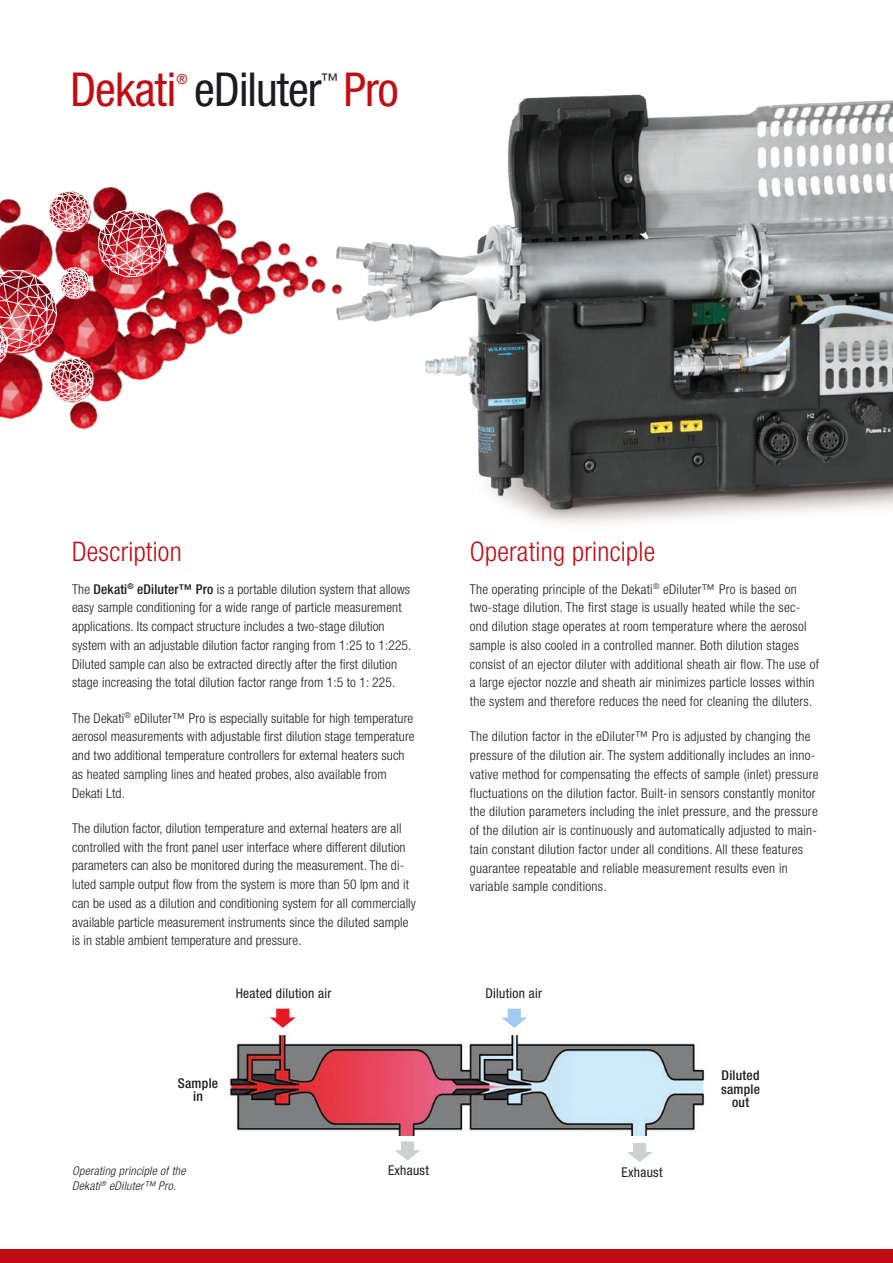
<style>
.page{position:relative;width:893px;height:1263px;background:#fff}
.page>*{position:absolute;margin:0;border:0;box-sizing:border-box;transform-origin:0 0}
.t1{font:condensed 46.8px "Helvetica Neue";letter-spacing:-.02em;color:#1b1c20}
.t2{font:condensed 46.8px "Helvetica Neue";color:#c20c13}
.t3{font:300 condensed 27px "Helvetica Neue";letter-spacing:.01em;color:#c20c13}
.t4{font:condensed 17.55px "Helvetica Neue";color:#1b1c20}
.t5{font:condensed 13.95px "Helvetica Neue";color:#c20c13}
.t6{font:300 condensed 13.5px/18.8px "Helvetica Neue";letter-spacing:.015em;color:#1b1c20}
.t7{font:condensed 13.5px "Helvetica Neue";letter-spacing:.02em;color:#1b1c20}
.t8{font:500 condensed 13.5px/13.5px "Helvetica Neue";letter-spacing:.02em;color:#1b1c20;text-align:center}
.t9{font:italic 300 condensed 12px/15px "Helvetica Neue";letter-spacing:.02em;color:#1b1c20}
.s1{color:#c20c13}
.s2{font-weight:500}
</style>
<div class="page">
<img style="left:389px;top:94px;width:504px;height:429px">
<img style="left:229px;top:1032px;width:477px;height:104px">
<svg style="left:627px;top:1143px;width:25px;height:19px"></svg>
<svg style="left:501px;top:1009px;width:26px;height:19px"></svg>
<svg style="left:270px;top:1009px;width:26px;height:19px"></svg>
<svg style="left:395px;top:1141px;width:25px;height:19px"></svg>
<img style="left:0;top:186px;width:389px;height:244px">
<img style="left:0;top:189px;width:167px;height:213px">
<div style="left:0;top:1249px;width:893px;height:14px;background:#c20c13"></div>
<h1 class="t1" style="left:70px;top:63px;width:253px"><span class="s1">Dekati</span> eDiluter</h1>
<p class="t5" style="left:177px;top:71px;width:13px">®</p>
<p class="t4" style="left:321px;top:69px;width:19px">™</p>
<h1 class="t2" style="left:343px;top:63px;width:57px">Pro</h1>
<h2 class="t3" style="left:72px;top:536px;width:111px">Description</h2>
<p class="t6" style="left:72px;top:579px;width:341px">The <span class="s2">Dekati</span><sup>®</sup> <span class="s2">eDiluter™ Pro</span> is a portable dilution system that allows easy sample conditioning for a wide range of particle measurement applications. Its compact structure includes a two-stage dilution system with an adjustable dilution factor ranging from 1:25 to 1:225.<br>Diluted sample can also be extracted directly after the first dilution stage increasing the total dilution factor range from 1:5 to 1: 225.</p>
<p class="t6" style="left:72px;top:708px;width:344px">The Dekati<sup>®</sup> eDiluter™ Pro is especially suitable for high temperature aerosol measurements with adjustable first dilution stage temperature and two additional temperature controllers for external heaters such as heated sampling lines and heated probes, also available from Dekati Ltd.</p>
<p class="t6" style="left:72px;top:819px;width:345px">The dilution factor, dilution temperature and external heaters are all controlled with the front panel user interface where different dilution parameters can also be monitored during the measurement. The di&shy;luted sample output flow from the system is more than 50 lpm and it can be used as a dilution and conditioning system for all commercially available particle measurement instruments since the diluted sample is in stable ambient temperature and pressure.</p>
<h2 class="t3" style="left:470px;top:536px;width:187px">Operating principle</h2>
<p class="t6" style="left:470px;top:579px;width:351px">The operating principle of the Dekati<sup>®</sup> eDiluter™ Pro is based on two-stage dilution. The first stage is usually heated while the sec&shy;ond dilution stage operates at room temperature where the aerosol sample is also cooled in a controlled manner. Both dilution stages consist of an ejector diluter with additional sheath air flow. The use of a large ejector nozzle and sheath air minimizes particle losses within the system and therefore reduces the need for cleaning the diluters.</p>
<p class="t6" style="left:470px;top:727px;width:350px">The dilution factor in the eDiluter™ Pro is adjusted by changing the pressure of the dilution air. The system additionally includes an inno&shy;vative method for compensating the effects of sample (inlet) pressure fluctuations on the dilution factor. Built-in sensors constantly monitor the dilution parameters including the inlet pressure, and the pressure of the dilution air is continuously and automatically adjusted to main&shy;tain constant dilution factor under all conditions. All these features guarantee repeatable and reliable measurement results even in variable sample conditions.</p>
<p class="t7" style="left:236px;top:986px;width:97px">Heated dilution air</p>
<p class="t7" style="left:485px;top:986px;width:58px">Dilution air</p>
<p class="t8" style="left:178px;top:1076px;width:42px">Sample in</p>
<p class="t9" style="left:72px;top:1163px;width:115px">Operating principle of the<br>Dekati<sup>®</sup> eDiluter™ Pro.</p>
<p class="t7" style="left:388px;top:1163px;width:42px">Exhaust</p>
<p class="t7" style="left:622px;top:1164px;width:42px">Exhaust</p>
<p class="t8" style="left:721px;top:1068px;width:41px">Diluted sample out</p>
</div>
